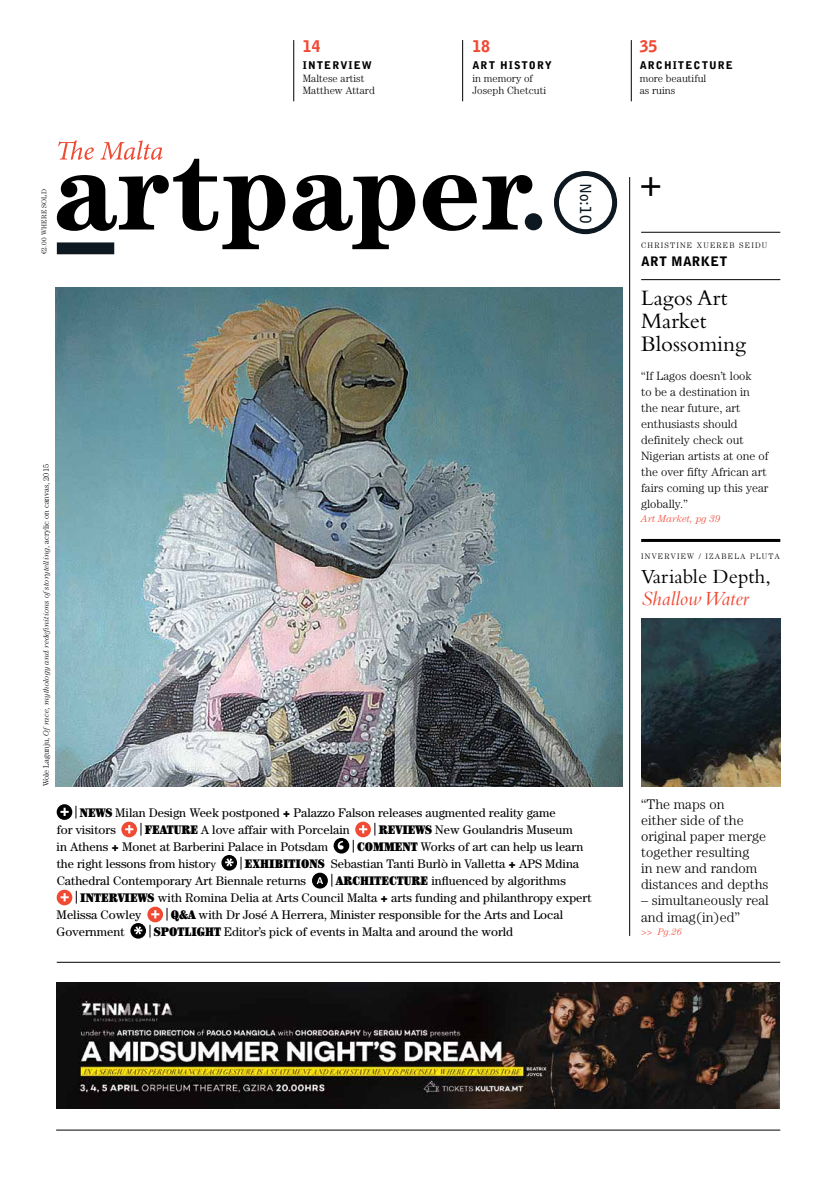
<style>
.page{position:relative;width:837px;height:1177px;background:#fff}
.page>*{position:absolute;margin:0;border:0;box-sizing:border-box;transform-origin:0 0}
.t1{font:700 35.1px "Bembo";color:#000}
.t2{font:22.9px/23.1px "Bembo";color:#000}
.t3{font:20.9px "Bembo";color:#000}
.t4{font:italic 20.9px "Bembo";color:#f04934}
.t5{font:900 16px "Bell Gothic";color:#f04934}
.t6{font:700 15.2px "Bell Gothic";color:#0e1821}
.t7{font:300 14px/16px "Century Std";color:#000}
.t8{font:900 13px "Bell Gothic";letter-spacing:.02em;color:#000}
.t9{font:12.5px/17px "Century Std";color:#000}
.t10{font:300 12px/16px "Century Std";color:#000}
.t11{font:300 10.6px/12.7px "Century Std";color:#000}
.t12{font:900 10.6px "Bell Gothic";letter-spacing:.1em;color:#000}
.t13{font:italic 300 10px "Century Std";color:#f04934}
.t14{font:italic 300 9.5px "Century Std";color:#f04934}
.t15{font:italic 300 8px "Century Std";color:#000}
.t16{font:300 8px "Century Std";letter-spacing:.15em;color:#000}
.t17{font:300 7px "Century Std";letter-spacing:.02em;color:#000}
.s1{font-style:normal}
.s2{font-stretch:ultra-condensed}
.s3{font-family:"Minion Pro";font-size:12px}
</style>
<div class="page">
<img style="left:56px;top:287px;width:566px;height:499px">
<img style="left:57px;top:982px;width:721px;height:126px">
<hr style="left:462px;top:40px;width:1px;height:61px;background:#000">
<hr style="left:630px;top:40px;width:1px;height:61px;background:#000">
<hr style="left:293px;top:40px;width:1px;height:61px;background:#000">
<hr style="left:629px;top:177px;width:1px;height:758px;background:#000">
<hr style="left:57px;top:962px;width:723px;height:1px;background:#000">
<hr style="left:56px;top:1129px;width:724px;height:1px;background:#000">
<hr style="left:641px;top:539px;width:139px;height:3px;background:#000">
<div style="left:553px;top:171px;width:64px;height:63px;border:5px solid #0e1821;border-radius:50%"></div>
<svg style="left:58px;top:140px;width:104px;height:19px"></svg>
<div style="left:57px;top:242px;width:57px;height:12px;background:#0e1821"></div>
<svg style="left:57px;top:159px;width:475px;height:90px"></svg>
<div style="left:524px;top:213px;width:18px;height:17px;background:#0e1821;border-radius:50%"></div>
<hr style="left:641px;top:232px;width:139px;height:1px;background:#000">
<hr style="left:641px;top:279px;width:139px;height:1px;background:#000">
<img style="left:641px;top:618px;width:139px;height:168px">
<svg style="left:57px;top:804px;width:19px;height:15px"></svg>
<svg style="left:121px;top:821px;width:20px;height:16px"></svg>
<svg style="left:333px;top:821px;width:42px;height:32px"></svg>
<svg style="left:221px;top:855px;width:20px;height:15px"></svg>
<div style="left:312px;top:872px;width:16px;height:16px;background:#000;border-radius:50%"></div>
<svg style="left:316px;top:877px;width:7px;height:7px"></svg>
<svg style="left:331px;top:873px;width:1px;height:13px"></svg>
<svg style="left:57px;top:889px;width:20px;height:16px"></svg>
<svg style="left:130px;top:906px;width:37px;height:32px"></svg>
<p class="t17" style="left:40px;top:254px;width:66px;rotate:-90deg">€2.00 WHERE SOLD</p>
<p class="t15" style="left:42px;top:786px;width:324px;rotate:-90deg"><span class="s1">Wole Lagunju,</span> Ofrace, mythology and redefinitions ofstorytelling<span class="s1">, acrylic on canvas, 2015</span></p>
<p class="t5" style="left:303px;top:37px;width:19px">14</p>
<p class="t5" style="left:472px;top:37px;width:19px">18</p>
<p class="t5" style="left:639px;top:37px;width:19px">35</p>
<p class="t12" style="left:472px;top:59px;width:81px">ART HISTORY</p>
<p class="t11" style="left:472px;top:72px;width:75px">in memory of<br>Joseph Chetcuti</p>
<p class="t12" style="left:639px;top:59px;width:95px">ARCHITECTURE</p>
<p class="t11" style="left:639px;top:72px;width:68px">more beautiful as ruins</p>
<p class="t12" style="left:303px;top:59px;width:70px">INTERVIEW</p>
<p class="t11" style="left:303px;top:72px;width:74px">Maltese artist<br>Matthew Attard</p>
<p class="t6" style="left:594px;top:183px;width:42px;rotate:90deg">No:10</p>
<h1 class="t1" style="left:639px;top:167px;width:25px">+</h1>
<p class="t8" style="left:641px;top:254px;width:88px">ART MARKET</p>
<p class="t16" style="left:641px;top:241px;width:128px">CHRISTINE XUEREB SEIDU</p>
<h2 class="t2" style="left:641px;top:286px;width:106px">Lagos Art<br>Market<br>Blossoming</h2>
<p class="t10" style="left:641px;top:368px;width:129px">“If Lagos doesn’t look<br>to be a destination in the near future, art enthusiasts should definitely check out<br>Nigerian artists at one of the over fifty African art fairs coming up this year globally.”</p>
<p class="t13" style="left:641px;top:513px;width:81px">Art Market, pg 39</p>
<p class="t16" style="left:641px;top:551px;width:140px">INVERVIEW / IZABELA PLUTA</p>
<h3 class="t3" style="left:641px;top:563px;width:131px">Variable Depth,</h3>
<h3 class="t4" style="left:641px;top:585px;width:108px">Shallow Water</h3>
<p class="t9" style="left:57px;top:803px;width:500px;text-indent:23px"><span class="s2">NEWS</span> Milan Design Week postponed <span class="s2">+</span> Palazzo Falson releases augmented reality game for visitors</p>
<p class="t9" style="left:145px;top:820px;width:206px"><span class="s2">FEATURE</span> A love affair with Porcelain</p>
<p class="t9" style="left:378px;top:820px;width:195px"><span class="s2">REVIEWS</span> New Goulandris Museum</p>
<p class="t9" style="left:57px;top:837px;width:273px">in Athens <span class="s2">+</span> Monet at Barberini Palace in Potsdam</p>
<p class="t9" style="left:357px;top:837px;width:227px"><span class="s2">COMMENT</span> Works of art can help us learn</p>
<p class="t9" style="left:57px;top:854px;width:161px">the right lessons from histor<span class="s3">y</span></p>
<p class="t9" style="left:57px;top:854px;width:524px;text-indent:188px"><span class="s2">EXHIBITIONS</span> Sebastian Tanti Burlò in Valletta <span class="s2">+</span> APS Mdina<br>Cathedral Contemporary Art Biennale returns</p>
<p class="t9" style="left:336px;top:871px;width:231px"><span class="s2">ARCHITECTURE</span> influenced by algorithms</p>
<p class="t9" style="left:80px;top:888px;width:512px"><span class="s2">INTERVIEWS</span> with Romina Delia at Arts Council Malta <span class="s2">+</span> arts funding and philanthropy expert</p>
<p class="t9" style="left:57px;top:905px;width:86px">Melissa Cowley</p>
<p class="t9" style="left:171px;top:905px;width:393px"><span class="s2">Q&amp;A</span> with Dr José A Herrera, Minister responsible for the Arts and Local</p>
<p class="t9" style="left:57px;top:922px;width:69px">Government</p>
<p class="t9" style="left:154px;top:922px;width:360px"><span class="s2">SPOTLIGHT</span> Editor’s pick of events in Malta and around the world</p>
<p class="t7" style="left:641px;top:796px;width:129px">“The maps on<br>either side of the original paper merge together resulting<br>in new and random distances and depths</p>
<p class="t7" style="left:641px;top:892px;width:129px">– simultaneously real and imag(in)ed”</p>
<p class="t14" style="left:641px;top:926px;width:42px">&gt;&gt; Pg.26</p>
</div>
